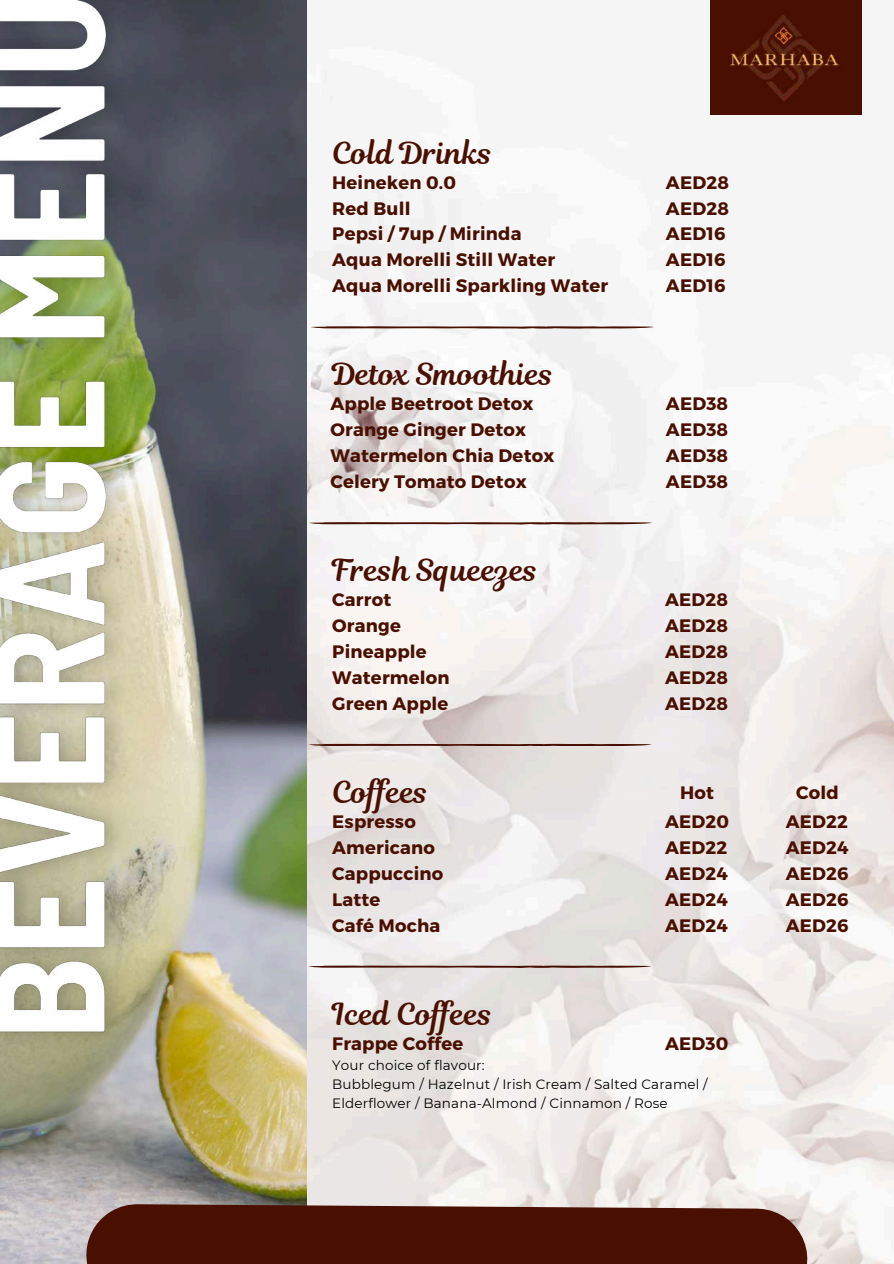
<style>
.page{position:relative;width:894px;height:1264px;background:#fff}
.page>*{position:absolute;margin:0;border:0;box-sizing:border-box;transform-origin:0 0}
.t1{font:30px "RTL Romman Regular";letter-spacing:.01em;color:#490f00}
.t2{font:700 18px/25.8px "Montserrat";letter-spacing:.01em;color:#490f00}
.t3{font:13.5px/19.2px "Montserrat";letter-spacing:.01em;color:#000}
</style>
<div class="page">
<img style="left:306px;top:0;width:587px;height:1263px">
<img style="left:709px;top:0;width:151px;height:114px">
<img style="left:0;top:0;width:306px;height:1263px">
<svg style="left:35px;top:1152px;width:823px;height:111px;background:#987c72"></svg>
<svg style="left:309px;top:326px;width:354px;height:2px"></svg>
<svg style="left:307px;top:522px;width:354px;height:2px"></svg>
<svg style="left:307px;top:743px;width:354px;height:2px"></svg>
<svg style="left:307px;top:965px;width:353px;height:2px"></svg>
<img style="left:0;top:0;width:140px;height:1058px">
<h1 class="t1" style="left:332px;top:132px;width:162px">Cold Drinks</h1>
<p class="t2" style="left:332px;top:168px;width:277px">Heineken 0.0<br>Red Bull<br>Pepsi / 7up / Mirinda<br>Aqua Morelli Still Water<br>Aqua Morelli Sparkling Water</p>
<p class="t2" style="left:665px;top:168px;width:64px">AED28<br>AED28<br>AED16<br>AED16<br>AED16</p>
<h1 class="t1" style="left:332px;top:353px;width:222px">Detox Smoothies</h1>
<p class="t2" style="left:330px;top:390px;width:225px">Apple Beetroot Detox<br>Orange Ginger Detox<br>Watermelon Chia Detox<br>Celery Tomato Detox</p>
<p class="t2" style="left:665px;top:390px;width:64px;text-align:justify">AED38<br>AED38<br>AED38<br>AED38</p>
<h1 class="t1" style="left:332px;top:549px;width:207px">Fresh Squeezes</h1>
<p class="t2" style="left:332px;top:586px;width:119px">Carrot<br>Orange<br>Pineapple<br>Watermelon<br>Green Apple</p>
<p class="t2" style="left:665px;top:586px;width:64px;text-align:justify">AED28<br>AED28<br>AED28<br>AED28<br>AED28</p>
<h1 class="t1" style="left:332px;top:771px;width:97px">Coffees</h1>
<p class="t2" style="left:332px;top:807px;width:113px">Espresso<br>Americano<br>Cappuccino<br>Latte<br>Café Mocha</p>
<p class="t2" style="left:665px;top:807px;width:66px;text-align:justify">AED20<br>AED22<br>AED24<br>AED24<br>AED24</p>
<p class="t2" style="left:785px;top:807px;width:64px;text-align:justify">AED22<br>AED24<br>AED26<br>AED26<br>AED26</p>
<p class="t2" style="left:679px;top:779px;width:35px">Hot</p>
<p class="t2" style="left:795px;top:779px;width:44px">Cold</p>
<h1 class="t1" style="left:332px;top:992px;width:161px">Iced Coffees</h1>
<p class="t2" style="left:332px;top:1029px;width:132px">Frappe Coffee</p>
<p class="t3" style="left:332px;top:1055px;width:377px">Your choice of flavour:<br>Bubblegum / Hazelnut / Irish Cream / Salted Caramel /<br>Elderflower / Banana-Almond / Cinnamon / Rose</p>
<p class="t2" style="left:665px;top:1029px;width:65px">AED30</p>
</div>
